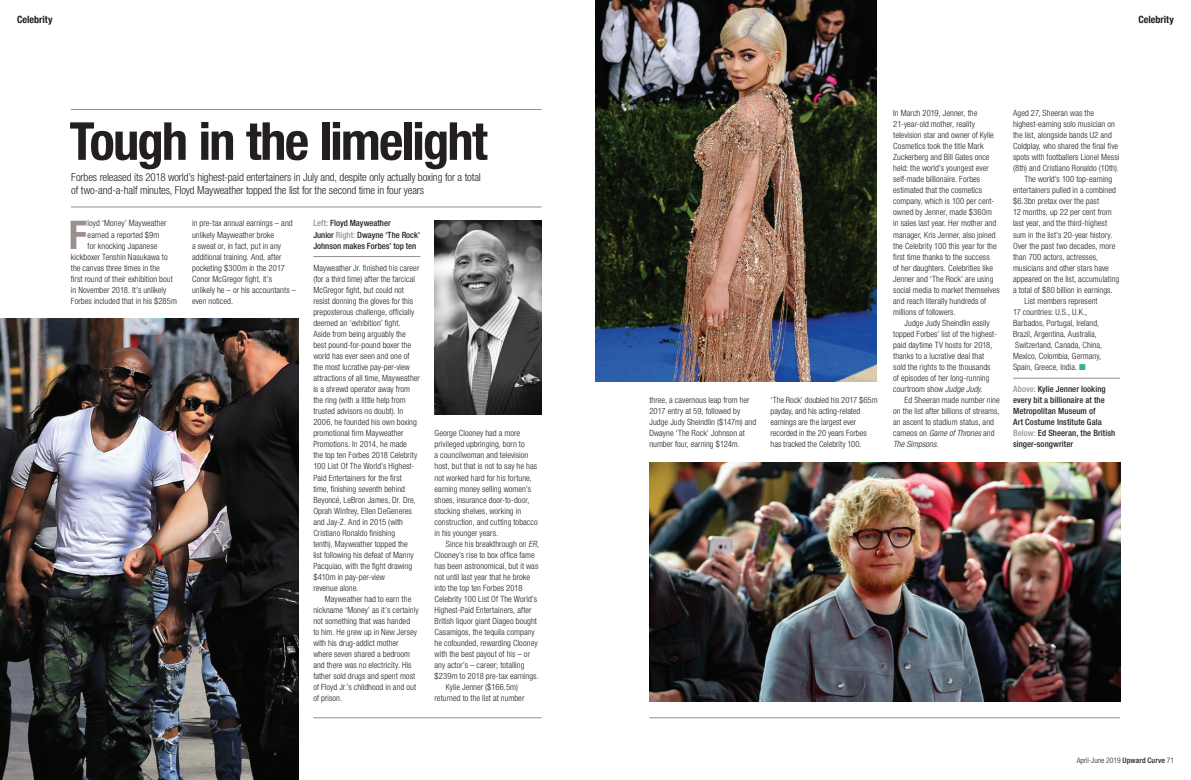
<style>
.page{position:relative;width:1191px;height:780px;background:#fff}
.page>*{position:absolute;margin:0;border:0;box-sizing:border-box;transform-origin:0 0}
.Headline{font:700 condensed 52.4px "Helvetica Neue";letter-spacing:-.035em;color:#231f20}
.Body_copy_drop_cap{font:700 condensed 39.5px "Helvetica Neue LT";color:#9d908c}
.Sub_head{font:300 condensed 11px/13px "Helvetica Neue LT";letter-spacing:-.015em;color:#231f20}
.Sections_right{font:700 condensed 10px "Helvetica Neue";letter-spacing:.005em;color:#231f20}
.Body_copy_drop_cap-2{font:300 condensed 8.6px/11px "Helvetica Neue LT";letter-spacing:.005em;color:#231f20}
.Picture_caption_RULE{font:500 condensed 8.6px/11px "Helvetica Neue LT";letter-spacing:.01em;color:#231f20}
.Page_folio_right{font:300 condensed 7.6px "Helvetica Neue LT";color:#231f20}
.s1{color:#9d908c}
.s2{font-style:italic}
.s3{color:#33b87c}
.s4{font-weight:500}
</style>
<div class="page">
<hr style="left:1013px;top:378px;width:107px;height:1px;background:#9d908c">
<hr style="left:313px;top:256px;width:107px;height:1px;background:#9d908c">
<hr style="left:71px;top:109px;width:470px;height:1px;background:#9d908c">
<hr style="left:71px;top:207px;width:470px;height:1px;background:#9d908c">
<hr style="left:313px;top:717px;width:228px;height:1px;background:#9d908c">
<hr style="left:649px;top:717px;width:471px;height:1px;background:#9d908c">
<img style="left:595px;top:0;width:282px;height:381px">
<img style="left:434px;top:220px;width:107px;height:194px">
<img style="left:649px;top:462px;width:471px;height:239px">
<img style="left:0;top:318px;width:298px;height:462px">
<p class="Sections_right" style="left:17px;top:11px;width:37px">Celebrity</p>
<p class="Headline" style="left:69px;top:98px;width:419px">Tough in the limelight</p>
<p class="Sub_head" style="left:71px;top:171px;width:411px">Forbes released its 2018 world’s highest-paid entertainers in July and, despite only actually boxing for a total of two-and-a-half minutes, Floyd Mayweather topped the list for the second time in four years</p>
<p class="Body_copy_drop_cap" style="left:69px;top:210px;width:20px">F</p>
<p class="Body_copy_drop_cap-2" style="left:88px;top:218px;width:81px">loyd ‘Money’ Mayweather</p>
<p class="Body_copy_drop_cap-2" style="left:88px;top:229px;width:73px">earned a reported $9m</p>
<p class="Body_copy_drop_cap-2" style="left:88px;top:240px;width:71px">for knocking Japanese</p>
<p class="Body_copy_drop_cap-2" style="left:71px;top:251px;width:98px">kickboxer Tenshin Nasukawa to</p>
<p class="Body_copy_drop_cap-2" style="left:71px;top:262px;width:91px">the canvas three times in the</p>
<p class="Body_copy_drop_cap-2" style="left:71px;top:273px;width:103px">first round of their exhibition bout</p>
<p class="Body_copy_drop_cap-2" style="left:71px;top:284px;width:97px">in November 2018. It’s unlikely</p>
<p class="Body_copy_drop_cap-2" style="left:71px;top:295px;width:108px">Forbes included that in his $285m</p>
<p class="Body_copy_drop_cap-2" style="left:192px;top:218px;width:105px">in pre-tax annual earnings – and unlikely Mayweather broke<br>a sweat or, in fact, put in any additional training. And, after pocketing $300m in the 2017<br>Conor McGregor fight, it’s unlikely he – or his accountants – even noticed.</p>
<p class="Picture_caption_RULE" style="left:313px;top:218px;width:108px"><span class="s1">Left:</span> Floyd Mayweather<br>Junior <span class="s1">Right:</span> Dwayne ‘The Rock’<br>Johnson makes Forbes’ top ten</p>
<p class="Body_copy_drop_cap-2" style="left:313px;top:262px;width:108px">Mayweather Jr. finished his career (for a third time) after the farcical<br>McGregor fight, but could not resist donning the gloves for this preposterous challenge, officially deemed an ‘exhibition’ fight.<br>Aside from being arguably the best pound-for-pound boxer the world has ever seen and one of the most lucrative pay-per-view attractions of all time, Mayweather is a shrewd operator away from the ring (with a little help from trusted advisors no doubt). In<br>2006, he founded his own boxing promotional firm Mayweather<br>Promotions. In 2014, he made<br>the top ten Forbes 2018 Celebrity<br>100 List Of The World’s Highest-<br>Paid Entertainers for the first<br>time, finishing seventh behind<br>Beyoncé, LeBron James, Dr. Dre,<br>Oprah Winfrey, Ellen DeGeneres and Jay-Z. And in 2015 (with<br>Cristiano Ronaldo finishing<br>tenth), Mayweather topped the<br>list following his defeat of Manny<br>Pacquiao, with the fight drawing $410m in pay-per-view<br>revenue alone.</p>
<p class="Body_copy_drop_cap-2" style="left:313px;top:593px;width:107px;text-indent:11px">Mayweather had to earn the nickname ‘Money’ as it’s certainly not something that was handed<br>to him. He grew up in New Jersey with his drug-addict mother where seven shared a bedroom and there was no electricity. His father sold drugs and spent most of Floyd Jr.’s childhood in and out of prison.</p>
<p class="Body_copy_drop_cap-2" style="left:434px;top:428px;width:105px">George Clooney had a more privileged upbringing, born to<br>a councilwoman and television host, but that is not to say he has not worked hard for his fortune, earning money selling women’s shoes, insurance door-to-door, stocking shelves, working in construction, and cutting tobacco in his younger years.</p>
<p class="Body_copy_drop_cap-2" style="left:434px;top:538px;width:106px;text-indent:11px">Since his breakthrough on <span class="s2">ER</span>,<br>Clooney’s rise to box office fame has been astronomical, but it was not until last year that he broke into the top ten Forbes 2018<br>Celebrity 100 List Of The World’s<br>Highest-Paid Entertainers, after<br>British liquor giant Diageo bought<br>Casamigos, the tequila company he cofounded, rewarding Clooney with the best payout of his – or any actor’s – career; totalling $239m to 2018 pre-tax earnings.</p>
<p class="Body_copy_drop_cap-2" style="left:434px;top:681px;width:91px;text-align:center">Kylie Jenner ($166.5m) returned to the list at number</p>
<p class="Sections_right" style="left:1138px;top:11px;width:37px">Celebrity</p>
<p class="Body_copy_drop_cap-2" style="left:649px;top:394px;width:108px">three, a cavernous leap from her<br>2017 entry at 59, followed by<br>Judge Judy Sheindlin ($147m) and<br>Dwayne ‘The Rock’ Johnson at number four, earning $124m.</p>
<p class="Body_copy_drop_cap-2" style="left:770px;top:394px;width:108px">‘The Rock’ doubled his 2017 $65m payday, and his acting-related earnings are the largest ever recorded in the 20 years Forbes has tracked the Celebrity 100.</p>
<p class="Body_copy_drop_cap-2" style="left:893px;top:107px;width:108px">In March 2019, Jenner, the<br>21-year-old mother, reality television star and owner of Kylie<br>Cosmetics took the title Mark<br>Zuckerberg and Bill Gates once held: the world’s youngest ever self-made billionaire. Forbes estimated that the cosmetics company, which is 100 per cent&shy;owned by Jenner, made $360m<br>in sales last year. Her mother and manager, Kris Jenner, also joined the Celebrity 100 this year for the first time thanks to the success<br>of her daughters. Celebrities like<br>Jenner and ‘The Rock’ are using social media to market themselves and reach literally hundreds of millions of followers.</p>
<p class="Body_copy_drop_cap-2" style="left:893px;top:317px;width:105px;text-indent:11px">Judge Judy Sheindlin easily topped Forbes’ list of the highest&shy;paid daytime TV hosts for 2018, thanks to a lucrative deal that sold the rights to the thousands of episodes of her long-running courtroom show <span class="s2">Judge Judy</span>.</p>
<p class="Body_copy_drop_cap-2" style="left:893px;top:394px;width:108px;text-indent:11px">Ed Sheeran made number nine on the list after billions of streams, an ascent to stadium status, and cameos on <span class="s2">Game of Thrones</span> and<br><span class="s2">The Simpsons</span>.</p>
<p class="Body_copy_drop_cap-2" style="left:1013px;top:107px;width:108px">Aged 27, Sheeran was the highest-earning solo musician on the list, alongside bands U2 and Coldplay, who shared the final five spots with footballers Lionel Messi (8th) and Cristiano Ronaldo (10th).</p>
<p class="Body_copy_drop_cap-2" style="left:1013px;top:174px;width:108px;text-indent:11px">The world’s 100 top-earning entertainers pulled in a combined $6.3bn pretax over the past<br>12 months, up 22 per cent from last year, and the third-highest sum in the list’s 20-year history.<br>Over the past two decades, more than 700 actors, actresses, musicians and other stars have appeared on the list, accumulating a total of $80 billion in earnings.</p>
<p class="Body_copy_drop_cap-2" style="left:1013px;top:295px;width:91px;text-indent:11px">List members represent<br>17 countries: U.S., U.K.,<br>Barbados, Portugal, Ireland,<br>Brazil, Argentina, Australia,<br>Switzerland, Canada, China,<br>Mexico, Colombia, Germany,<br>Spain, Greece, India. <span class="s3">■</span></p>
<p class="Picture_caption_RULE" style="left:1013px;top:383px;width:104px"><span class="s1">Above:</span> Kylie Jenner looking every bit a billionaire at the<br>Metropolitan Museum of<br>Art Costume Institute Gala<br><span class="s1">Below:</span> Ed Sheeran, the British singer-songwriter</p>
<p class="Page_folio_right" style="left:1076px;top:755px;width:99px">April-June 2019 <span class="s4">Upward Curve</span> 71</p>
</div>
